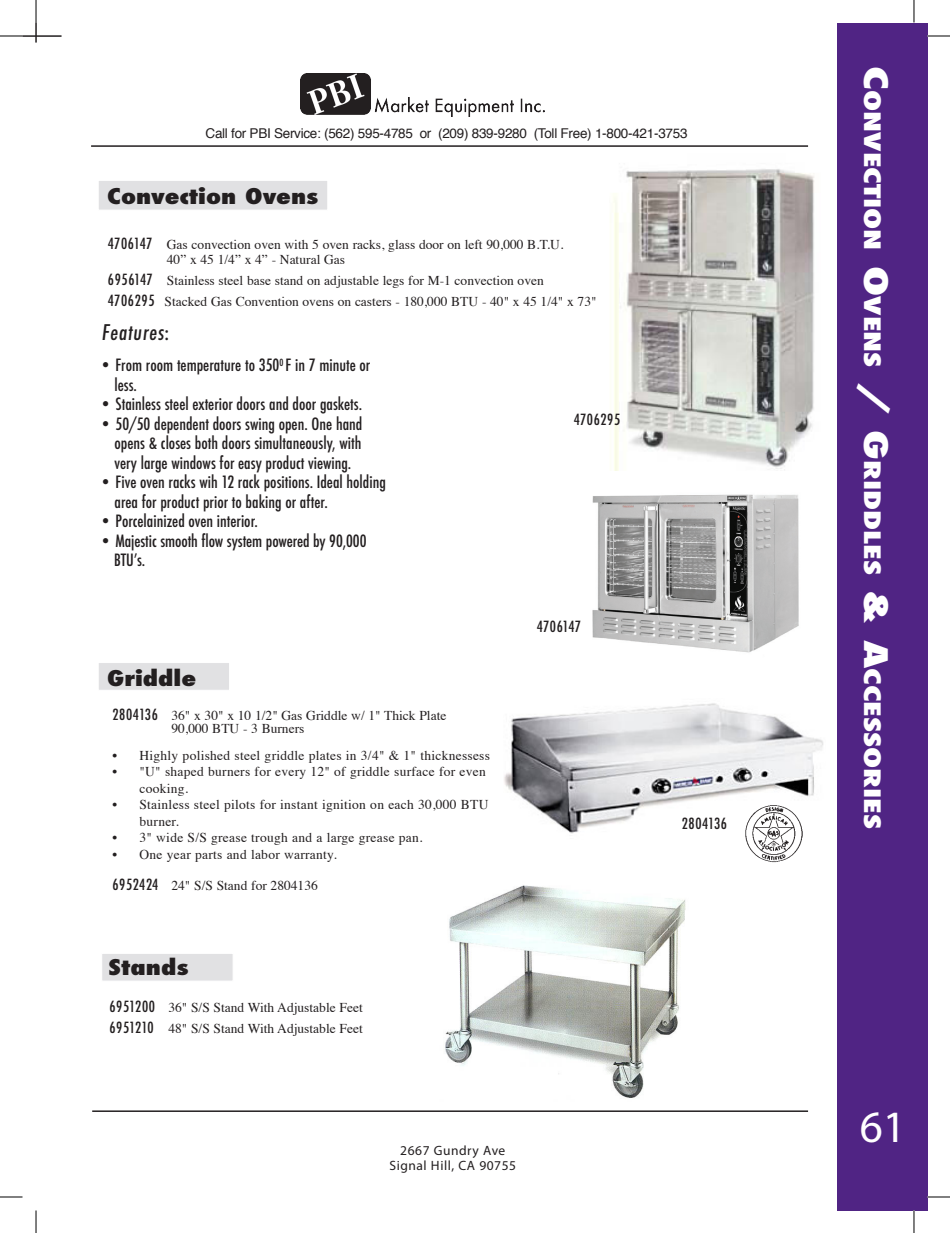
<style>
.page{position:relative;width:950px;height:1233px;background:#fff}
.page>*{position:absolute;margin:0;border:0;box-sizing:border-box;transform-origin:0 0}
.t1{font:45px "Myriad Pro";color:#fff}
.t2{font:800 condensed 22.05px "Futura";color:#fff;scale:1.5 1}
.t3{font:800 condensed 21px "Futura";color:#231f20;scale:1.3 1}
.t4{font:500 condensed 21px "Futura";color:#231f20}
.t5{font:500 condensed 16.5px/19.5px "Futura";color:#231f20}
.t6{font:500 condensed 15px "Futura";letter-spacing:.04em;color:#231f20}
.t7{font:500 condensed 15px "Futura";letter-spacing:.01em;color:#231f20}
.t8{font:13.5px/21px "Times";color:#231f20}
.t9{font:13.5px/16.5px "Times";letter-spacing:.02em;color:#231f20}
.t10{font:13.5px "Helvetica";letter-spacing:-.02em;color:#231f20}
.t11{font:13.5px/14.5px "Myriad Pro";letter-spacing:.04em;color:#231f20;text-align:center}
.s1{font-family:"Futura";font-weight:500;font-stretch:condensed;font-size:15px}
.s2{font-family:"Myriad Pro";font-weight:400;font-stretch:normal}
.s3{font-size:31.5px}
</style>
<div class="page">
<div style="left:101px;top:953px;width:132px;height:28px;background:#e1e1e3;border:1px solid #fff"></div>
<div style="left:98px;top:662px;width:132px;height:28px;background:#e1e1e3;border:1px solid #fff"></div>
<div style="left:98px;top:180px;width:230px;height:30px;background:#e1e1e3;border:1px solid #fff"></div>
<hr style="left:35px;top:22px;width:2px;height:21px;background:#231f20">
<hr style="left:22px;top:35px;width:40px;height:2px;background:#231f20">
<div style="left:836px;top:23px;width:91px;height:1187px;background:#502484"></div>
<hr style="left:91px;top:145px;width:717px;height:2px;background:#231f20">
<hr style="left:92px;top:1110px;width:716px;height:2px;background:#231f20">
<img style="left:300px;top:73px;width:244px;height:44px">
<img style="left:613px;top:169px;width:202px;height:302px">
<img style="left:592px;top:494px;width:207px;height:159px">
<img style="left:504px;top:703px;width:319px;height:131px">
<img style="left:445px;top:885px;width:241px;height:213px">
<img style="left:743px;top:804px;width:60px;height:59px">
<svg style="left:0;top:36px;width:22px;height:1px"></svg>
<svg style="left:927px;top:36px;width:23px;height:1px"></svg>
<svg style="left:0;top:1197px;width:22px;height:1px"></svg>
<svg style="left:927px;top:1197px;width:23px;height:1px"></svg>
<svg style="left:36px;top:0;width:1px;height:22px"></svg>
<svg style="left:36px;top:1210px;width:1px;height:23px"></svg>
<svg style="left:913px;top:0;width:1px;height:22px"></svg>
<svg style="left:913px;top:1210px;width:1px;height:23px"></svg>
<p class="t10" style="left:205px;top:123px;width:483px">Call for PBI Service: (562) 595-4785 or (209) 839-9280 (Toll Free) 1-800-421-3753</p>
<h3 class="t3" style="left:107px;top:182px;width:164px">Convection Ovens</h3>
<p class="t8" style="left:167px;top:236px;width:398px;line-height:15px;text-indent:-59px"><span class="s1">4706147</span> Gas convection oven with 5 oven racks, glass door on left 90,000 B.T.U.<br>40” x 45 1/4” x 4” - Natural Gas</p>
<p class="t8" style="left:108px;top:269px;width:490px"><span class="s1">6956147</span> Stainless steel base stand on adjustable legs for M-1 convection oven<br><span class="s1">4706295</span> Stacked Gas Convention ovens on casters - 180,000 BTU - 40" x 45 1/4" x 73"</p>
<h3 class="t4" style="left:101px;top:319px;width:69px">Features<span class="s2">:</span></h3>
<p class="t5" style="left:114px;top:355px;width:257px;text-indent:-15px">• From room temperature to 350<sup>0</sup> F in 7 minute or less.</p>
<p class="t5" style="left:99px;top:394px;width:264px">• Stainless steel exterior doors and door gaskets.</p>
<p class="t5" style="left:114px;top:414px;width:249px;text-align:justify;text-indent:-15px">• 50/50 dependent doors swing open. One hand opens &amp; closes both doors simultaneously, with very large windows for easy product viewing.</p>
<p class="t5" style="left:114px;top:472px;width:273px;text-indent:-15px">• Five oven racks wih 12 rack positions. Ideal holding area for product prior to baking or after.</p>
<p class="t5" style="left:99px;top:511px;width:160px">• Porcelainized oven interior.</p>
<p class="t5" style="left:114px;top:531px;width:254px;text-indent:-15px">• Majestic smooth flow system powered by 90,000<br>BTU’s.</p>
<h3 class="t3" style="left:107px;top:664px;width:70px">Griddle</h3>
<p class="t8" style="left:171px;top:708px;width:276px;line-height:13.2px;text-indent:-59px"><span class="s1">2804136</span> 36" x 30" x 10 1/2" Gas Griddle w/ 1" Thick Plate<br>90,000 BTU - 3 Burners</p>
<p class="t9" style="left:112px;top:746px;width:379px">• Highly polished steel griddle plates in 3/4" &amp; 1" thicknessess</p>
<p class="t9" style="left:139px;top:762px;width:348px;text-indent:-27px">• "U" shaped burners for every 12" of griddle surface for even cooking.</p>
<p class="t9" style="left:139px;top:795px;width:350px;text-indent:-27px">• Stainless steel pilots for instant ignition on each 30,000 BTU burner.</p>
<p class="t9" style="left:112px;top:828px;width:311px">• 3" wide S/S grease trough and a large grease pan.</p>
<p class="t9" style="left:112px;top:845px;width:226px">• One year parts and labor warranty.</p>
<p class="t8" style="left:112px;top:874px;width:207px"><span class="s1">6952424</span> 24" S/S Stand for 2804136</p>
<h3 class="t3" style="left:108px;top:953px;width:63px">Stands</h3>
<p class="t8" style="left:109px;top:996px;width:255px"><span class="s1">6951200</span> 36" S/S Stand With Adjustable Feet<br><span class="s1">6951210</span> 48" S/S Stand With Adjustable Feet</p>
<p class="t6" style="left:573px;top:410px;width:48px">4706295</p>
<p class="t7" style="left:536px;top:617px;width:46px">4706147</p>
<p class="t11" style="left:389px;top:1143px;width:128px">2667 Gundry Ave<br>Signal Hill, CA 90755</p>
<p class="t6" style="left:681px;top:813px;width:47px">2804136</p>
<h2 class="t2" style="left:887px;top:66px;width:510px;rotate:90deg"><span class="s3">C</span>onvection <span class="s3">O</span>vens <span class="s3">/ G</span>riddles <span class="s3">&amp; A</span>ccessories</h2>
<h1 class="t1" style="left:860px;top:1099px;width:47px">61</h1>
</div>
